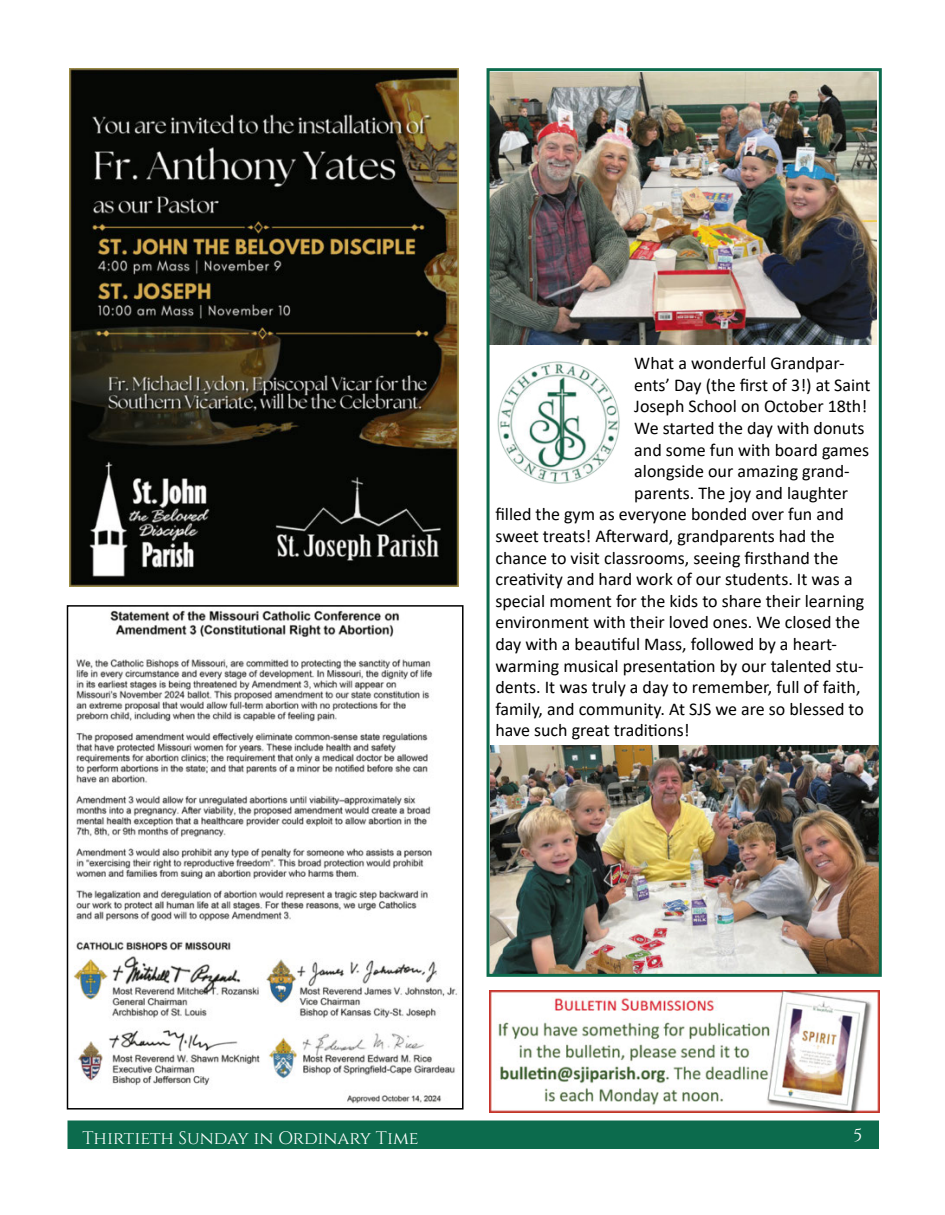
<style>
.page{position:relative;width:945px;height:1215px;background:#fff}
.page>*{position:absolute;margin:0;border:0;box-sizing:border-box;transform-origin:0 0}
.Pastor_Letter_body{font:18px "Vlvxpy Calibri";color:#000}
.t1{font:18px "Rlgdjw Cinzel";color:#fff}
.Pastor_Letter_body-2{font:18px "Ymdpsg Calibri";color:#000}
.t2{font:18px "Qytmkn Cinzel";color:#fff}
.s1{font-family:"Ymdpsg Calibri"}
</style>
<div class="page">
<div style="left:68px;top:1121px;width:810px;height:27px;background:#0c6b4d"></div>
<div style="left:68px;top:1120px;width:811px;height:29px;border:2px solid #0c6b4d"></div>
<img style="left:491px;top:746px;width:387px;height:227px">
<img style="left:70px;top:68px;width:388px;height:519px">
<img style="left:497px;top:361px;width:123px;height:123px">
<img style="left:74px;top:610px;width:383px;height:494px">
<div style="left:67px;top:605px;width:397px;height:505px;border:2px solid #000"></div>
<img style="left:490px;top:991px;width:390px;height:122px">
<img style="left:491px;top:72px;width:386px;height:272px">
<div style="left:487px;top:68px;width:395px;height:909px;border:3px solid #0c6b4d"></div>
<p class="Pastor_Letter_body-2" style="left:634px;top:351px;width:212px">What a wonderful Grandpar-</p>
<p class="Pastor_Letter_body" style="left:634px;top:372px;width:238px">ents’ Day (the first of 3!) at Saint</p>
<p class="Pastor_Letter_body" style="left:634px;top:394px;width:234px">Joseph School on October 18th!</p>
<p class="Pastor_Letter_body" style="left:634px;top:416px;width:232px">We started the day with donuts</p>
<p class="Pastor_Letter_body" style="left:634px;top:437px;width:236px">and some fun with board games</p>
<p class="Pastor_Letter_body" style="left:634px;top:459px;width:217px">alongside our amazing grand<span class="s1">-</span></p>
<p class="Pastor_Letter_body" style="left:634px;top:480px;width:215px">parents. The joy and laughter</p>
<p class="Pastor_Letter_body" style="left:495px;top:502px;width:350px">filled the gym as everyone bonded over fun and</p>
<p class="Pastor_Letter_body" style="left:495px;top:524px;width:341px">sweet treats! Afterward, grandparents had the</p>
<p class="Pastor_Letter_body" style="left:495px;top:545px;width:345px">chance to visit classrooms, seeing firsthand the</p>
<p class="Pastor_Letter_body" style="left:495px;top:567px;width:359px">creativity and hard work of our students. It was a</p>
<p class="Pastor_Letter_body" style="left:495px;top:588px;width:370px">special moment for the kids to share their learning</p>
<p class="Pastor_Letter_body" style="left:495px;top:610px;width:366px">environment with their loved ones. We closed the</p>
<p class="Pastor_Letter_body" style="left:495px;top:632px;width:343px">day with a beautiful Mass, followed by a heart<span class="s1">-</span></p>
<p class="Pastor_Letter_body" style="left:495px;top:653px;width:370px">warming musical presentation by our talented stu<span class="s1">-</span></p>
<p class="Pastor_Letter_body" style="left:495px;top:675px;width:367px">dents. It was truly a day to remember, full of faith,</p>
<p class="Pastor_Letter_body" style="left:495px;top:696px;width:370px">family, and community. At SJS we are so blessed to</p>
<p class="Pastor_Letter_body" style="left:495px;top:718px;width:196px">have such great traditions!</p>
<p class="t1" style="left:82px;top:1127px;width:338px">Thirtieth Sunday in Ordinary Time</p>
<p class="t2" style="left:853px;top:1125px;width:10px">5</p>
</div>
